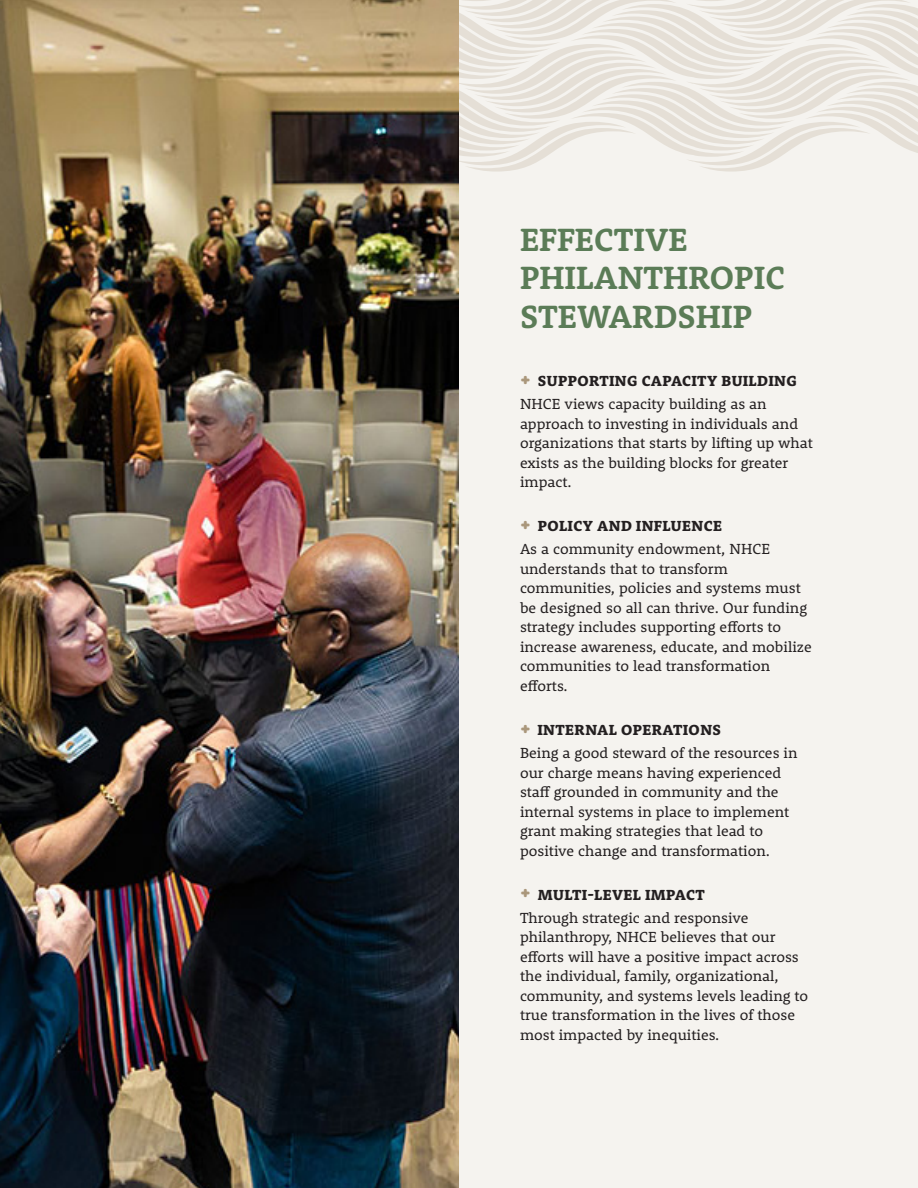
<style>
.page{position:relative;width:918px;height:1188px;background:#fff}
.page>*{position:absolute;margin:0;border:0;box-sizing:border-box;transform-origin:0 0}
.t1{font:700 33px/38.4px "Rooney Pro";color:#5b7c57}
.t2{font:15px/19.5px "Rooney Pro";color:#231f20}
.t3{font:800 15px "Rooney Pro";letter-spacing:.03em;color:#231f20}
.s1{font-weight:900;font-size:28.5px;color:#aa977b}
</style>
<div class="page">
<img style="left:0;top:0;width:459px;height:1188px">
<div style="left:459px;top:0;width:459px;height:1188px;background:#f5f3ef"></div>
<svg style="left:459px;top:0;width:459px;height:172px"></svg>
<p class="t1" style="left:520px;top:219px;width:267px">EFFECTIVE<br>PHILANTHROPIC<br>STEWARDSHIP</p>
<p class="t3" style="left:520px;top:371px;width:278px"><span class="s1">⁺</span> SUPPORTING CAPACITY BUILDING</p>
<p class="t2" style="left:520px;top:394px;width:294px">NHCE views capacity building as an approach to investing in individuals and organizations that starts by lifting up what exists as the building blocks for greater impact.</p>
<p class="t3" style="left:520px;top:516px;width:204px"><span class="s1">⁺</span> POLICY AND INFLUENCE</p>
<p class="t2" style="left:520px;top:539px;width:293px">As a community endowment, NHCE understands that to transform communities, policies and systems must be designed so all can thrive. Our funding strategy includes supporting efforts to increase awareness, educate, and mobilize communities to lead transformation efforts.</p>
<p class="t3" style="left:520px;top:720px;width:203px"><span class="s1">⁺</span> INTERNAL OPERATIONS</p>
<p class="t2" style="left:520px;top:743px;width:279px">Being a good steward of the resources in our charge means having experienced staff grounded in community and the internal systems in place to implement grant making strategies that lead to positive change and transformation.</p>
<p class="t3" style="left:520px;top:885px;width:186px"><span class="s1">⁺</span> MULTI-LEVEL IMPACT</p>
<p class="t2" style="left:520px;top:908px;width:290px">Through strategic and responsive philanthropy, NHCE believes that our efforts will have a positive impact across the individual, family, organizational, community, and systems levels leading to true transformation in the lives of those most impacted by inequities.</p>
</div>
